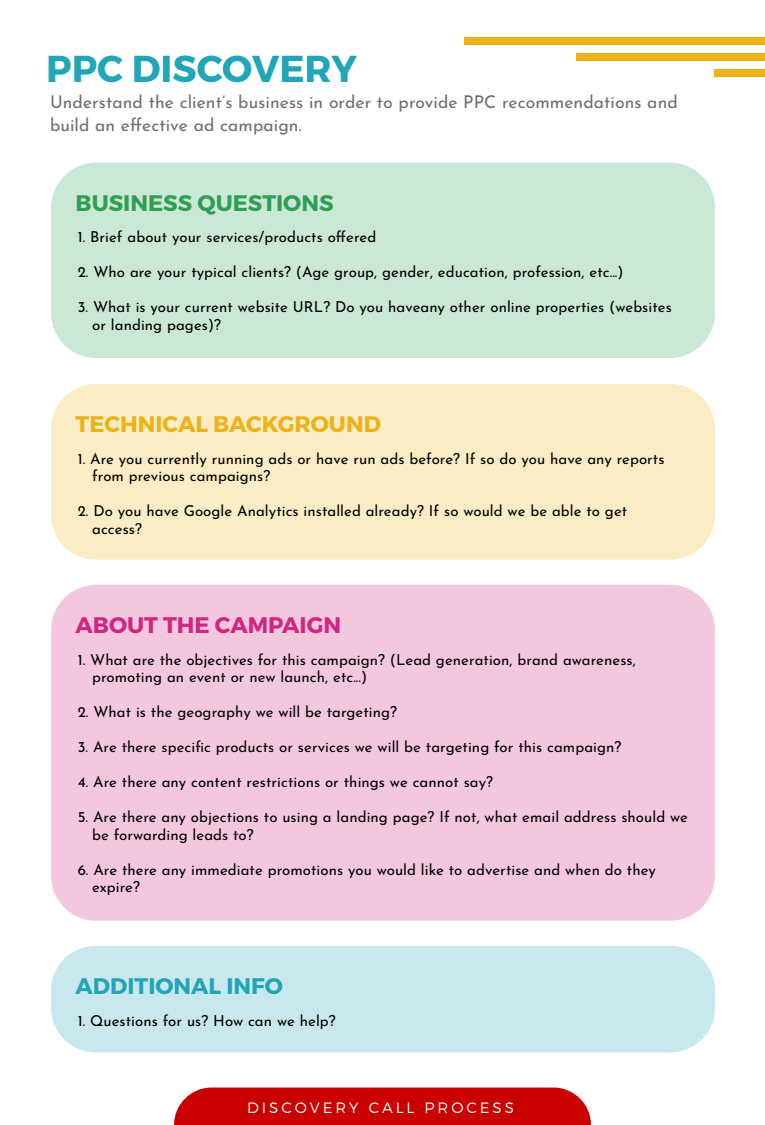
<style>
.page{position:relative;width:765px;height:1125px;background:#fff}
.page>*{position:absolute;margin:0;border:0;box-sizing:border-box;transform-origin:0 0}
.t1{font:37.5px "Trueno Bd";color:#21a5b7}
.t2{font:22.5px "Trueno Bd";color:#ebb318}
.t3{font:22.5px "Trueno Bd";color:#309e57}
.t4{font:22.5px "Trueno Bd";color:#d22480}
.t5{font:22.5px "Trueno Bd";color:#21a5b7}
.t6{font:17.5px/22.5px "Josefin Sans";letter-spacing:.005em;color:#6d6e71}
.t7{font:15px/17.5px "Josefin Sans";letter-spacing:.005em;color:#000}
.t8{font:15px "Trueno Lt";letter-spacing:.2em;color:#fff}
</style>
<div class="page">
<div style="left:465px;top:38px;width:300px;height:7px;background:#ebb318"></div>
<div style="left:576px;top:53px;width:189px;height:8px;background:#ebb318"></div>
<div style="left:715px;top:69px;width:50px;height:8px;background:#ebb318"></div>
<div style="left:174px;top:1088px;width:417px;height:37px;background:#ca0000"></div>
<div style="left:51px;top:163px;width:664px;height:195px;background:#cbe7d5;border-radius:45px"></div>
<div style="left:51px;top:585px;width:664px;height:336px;background:#f3c8df;border-radius:45px"></div>
<div style="left:51px;top:384px;width:664px;height:176px;background:#faecc5;border-radius:45px"></div>
<div style="left:51px;top:946px;width:664px;height:106px;background:#c8e8ed;border-radius:45px"></div>
<h1 class="t1" style="left:46px;top:45px;width:312px">PPC DISCOVERY</h1>
<p class="t6" style="left:50px;top:89px;width:629px">Understand the client’s business in order to provide PPC recommendations and build an effective ad campaign.</p>
<h2 class="t3" style="left:76px;top:189px;width:259px">BUSINESS QUESTIONS</h2>
<p class="t7" style="left:78px;top:227px;width:300px">1. Brief about your services/products offered</p>
<p class="t7" style="left:78px;top:262px;width:547px">2. Who are your typical clients? (Age group, gender, education, profession, etc...)</p>
<p class="t7" style="left:92px;top:297px;width:581px;text-indent:-14px">3. What is your current website URL? Do you haveany other online properties (websites or landing pages)?</p>
<h2 class="t2" style="left:76px;top:410px;width:307px">TECHNICAL BACKGROUND</h2>
<p class="t7" style="left:92px;top:449px;width:574px;text-indent:-14px">1. Are you currently running ads or have run ads before? If so do you have any reports from previous campaigns?</p>
<p class="t7" style="left:92px;top:501px;width:537px;text-indent:-14px">2. Do you have Google Analytics installed already? If so would we be able to get access?</p>
<h2 class="t4" style="left:76px;top:611px;width:267px">ABOUT THE CAMPAIGN</h2>
<p class="t7" style="left:92px;top:649px;width:545px;text-indent:-14px">1. What are the objectives for this campaign? (Lead generation, brand awareness, promoting an event or new launch, etc...)</p>
<p class="t7" style="left:78px;top:702px;width:321px">2. What is the geography we will be targeting?</p>
<p class="t7" style="left:78px;top:737px;width:545px">3. Are there specific products or services we will be targeting for this campaign?</p>
<p class="t7" style="left:78px;top:772px;width:417px">4. Are there any content restrictions or things we cannot say?</p>
<p class="t7" style="left:92px;top:807px;width:597px;text-indent:-14px">5. Are there any objections to using a landing page? If not, what email address should we be forwarding leads to?</p>
<p class="t7" style="left:92px;top:859px;width:565px;text-indent:-14px">6. Are there any immediate promotions you would like to advertise and when do they expire?</p>
<h2 class="t5" style="left:76px;top:972px;width:209px">ADDITIONAL INFO</h2>
<p class="t7" style="left:78px;top:1010px;width:260px">1. Questions for us? How can we help?</p>
<p class="t8" style="left:247px;top:1098px;width:268px">DISCOVERY CALL PROCESS</p>
</div>
